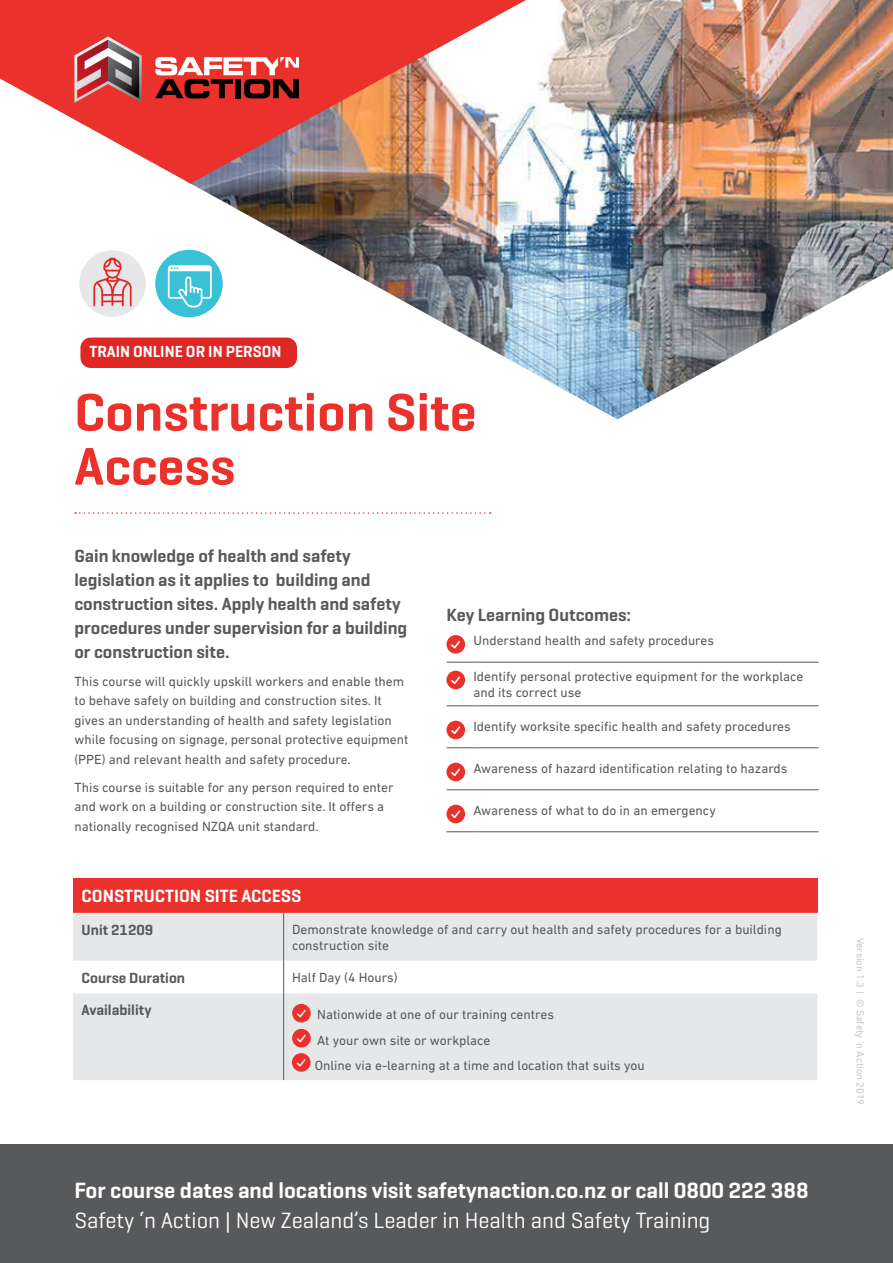
<style>
.page{position:relative;width:893px;height:1263px;background:#fff}
.page>*{position:absolute;margin:0;border:0;box-sizing:border-box;transform-origin:0 0}
.t1{font:600 54px/54px "Geogrotesque";color:#eb312b}
.t2{font:600 22.5px "Geogrotesque";color:#fff}
.t3{font:22.5px "Geogrotesque";color:#fff}
.t4{font:600 18px/24px "Geogrotesque";color:#58595b}
.t5{font:600 18px "Geogrotesque";color:#fff}
.t6{font:600 16.35px "Geogrotesque";color:#fff}
.t7{font:600 15px "Geogrotesque";color:#58595b}
.t8{font:13.5px/19.5px "DIN Next LT Pro";color:#58595b}
.t9{font:10.5px "DIN Next LT Pro";color:#c7c8ca}
</style>
<div class="page">
<img style="left:187px;top:0;width:706px;height:419px">
<div style="left:0;top:1144px;width:893px;height:119px;background:#58595b"></div>
<svg style="left:446px;top:662px;width:27px;height:1px"></svg>
<hr style="left:473px;top:662px;width:346px;height:1px;background:#58595b">
<svg style="left:446px;top:705px;width:27px;height:1px"></svg>
<hr style="left:473px;top:705px;width:346px;height:1px;background:#58595b">
<svg style="left:446px;top:635px;width:19px;height:19px"></svg>
<svg style="left:446px;top:671px;width:19px;height:18px"></svg>
<svg style="left:446px;top:747px;width:27px;height:1px"></svg>
<hr style="left:473px;top:747px;width:346px;height:1px;background:#58595b">
<svg style="left:446px;top:721px;width:19px;height:18px"></svg>
<svg style="left:446px;top:789px;width:27px;height:1px"></svg>
<hr style="left:473px;top:789px;width:346px;height:1px;background:#58595b">
<svg style="left:446px;top:763px;width:19px;height:18px"></svg>
<svg style="left:446px;top:831px;width:27px;height:1px"></svg>
<hr style="left:473px;top:831px;width:346px;height:1px;background:#58595b">
<svg style="left:446px;top:805px;width:19px;height:18px"></svg>
<div style="left:73px;top:878px;width:744px;height:35px;background:#eb312b"></div>
<div style="left:73px;top:913px;width:744px;height:167px;background:#e6e7e8"></div>
<svg style="left:73px;top:961px;width:744px;height:32px"></svg>
<hr style="left:283px;top:913px;width:1px;height:48px;background:#58595b">
<hr style="left:283px;top:961px;width:1px;height:32px;background:#58595b">
<hr style="left:283px;top:993px;width:1px;height:87px;background:#58595b">
<svg style="left:292px;top:1004px;width:19px;height:18px"></svg>
<svg style="left:292px;top:1029px;width:19px;height:18px"></svg>
<svg style="left:75px;top:512px;width:416px;height:2px"></svg>
<div style="left:155px;top:250px;width:68px;height:67px;background:#39c2d7;border-radius:50%"></div>
<svg style="left:168px;top:265px;width:44px;height:42px"></svg>
<div style="left:80px;top:338px;width:217px;height:30px;background:#e02726;border-radius:10px"></div>
<svg style="left:187px;top:376px;width:101px;height:2px"></svg>
<div style="left:79px;top:250px;width:67px;height:67px;background:#e6e7e8;border-radius:50%"></div>
<svg style="left:93px;top:258px;width:39px;height:48px"></svg>
<svg style="left:292px;top:1053px;width:19px;height:19px"></svg>
<img style="left:0;top:0;width:565px;height:184px">
<svg style="left:74px;top:36px;width:68px;height:67px;background:#b86263"></svg>
<svg style="left:155px;top:57px;width:144px;height:41px"></svg>
<p class="t6" style="left:89px;top:341px;width:194px">TRAIN ONLINE OR IN PERSON</p>
<h1 class="t1" style="left:74px;top:385px;width:404px">Construction Site<br>Access</h1>
<h3 class="t4" style="left:74px;top:543px;width:334px">Gain knowledge of health and safety legislation as it applies to building and construction sites. Apply health and safety procedures under supervision for a building or construction site.</h3>
<p class="t8" style="left:74px;top:671px;width:336px">This course will quickly upskill workers and enable them to behave safely on building and construction sites. It gives an understanding of health and safety legislation while focusing on signage, personal protective equipment (PPE) and relevant health and safety procedure.</p>
<p class="t8" style="left:74px;top:777px;width:321px">This course is suitable for any person required to enter and work on a building or construction site. It offers a nationally recognised NZQA unit standard.</p>
<h3 class="t4" style="left:446px;top:602px;width:186px">Key Learning Outcomes:</h3>
<p class="t8" style="left:473px;top:631px;width:242px">Understand health and safety procedures</p>
<p class="t8" style="left:473px;top:668px;width:331px;line-height:16.5px">Identify personal protective equipment for the workplace and its correct use</p>
<p class="t8" style="left:473px;top:716px;width:319px">Identify worksite specific health and safety procedures</p>
<p class="t8" style="left:473px;top:758px;width:316px">Awareness of hazard identification relating to hazards</p>
<p class="t8" style="left:473px;top:800px;width:244px">Awareness of what to do in an emergency</p>
<h3 class="t5" style="left:82px;top:885px;width:221px">CONSTRUCTION SITE ACCESS</h3>
<p class="t7" style="left:82px;top:920px;width:73px">Unit 21209</p>
<p class="t8" style="left:292px;top:920px;width:491px;line-height:16.5px">Demonstrate knowledge of and carry out health and safety procedures for a building construction site</p>
<p class="t7" style="left:82px;top:968px;width:105px">Course Duration</p>
<p class="t8" style="left:292px;top:967px;width:107px">Half Day (4 Hours)</p>
<p class="t7" style="left:82px;top:1001px;width:71px">Availability</p>
<p class="t8" style="left:315px;top:1002px;width:331px;line-height:25px">Nationwide at one of our training centres<br>At your own site or workplace<br>Online via e-learning at a time and location that suits you</p>
<h2 class="t2" style="left:74px;top:1176px;width:736px">For course dates and locations visit safetynaction.co.nz or call 0800 222 388</h2>
<h2 class="t3" style="left:74px;top:1206px;width:637px">Safety ‘n Action | New Zealand’s Leader in Health and Safety Training</h2>
<p class="t9" style="left:866px;top:938px;width:169px;rotate:90deg">Version 1.3 | © Safety ‘n Action 2019</p>
</div>
